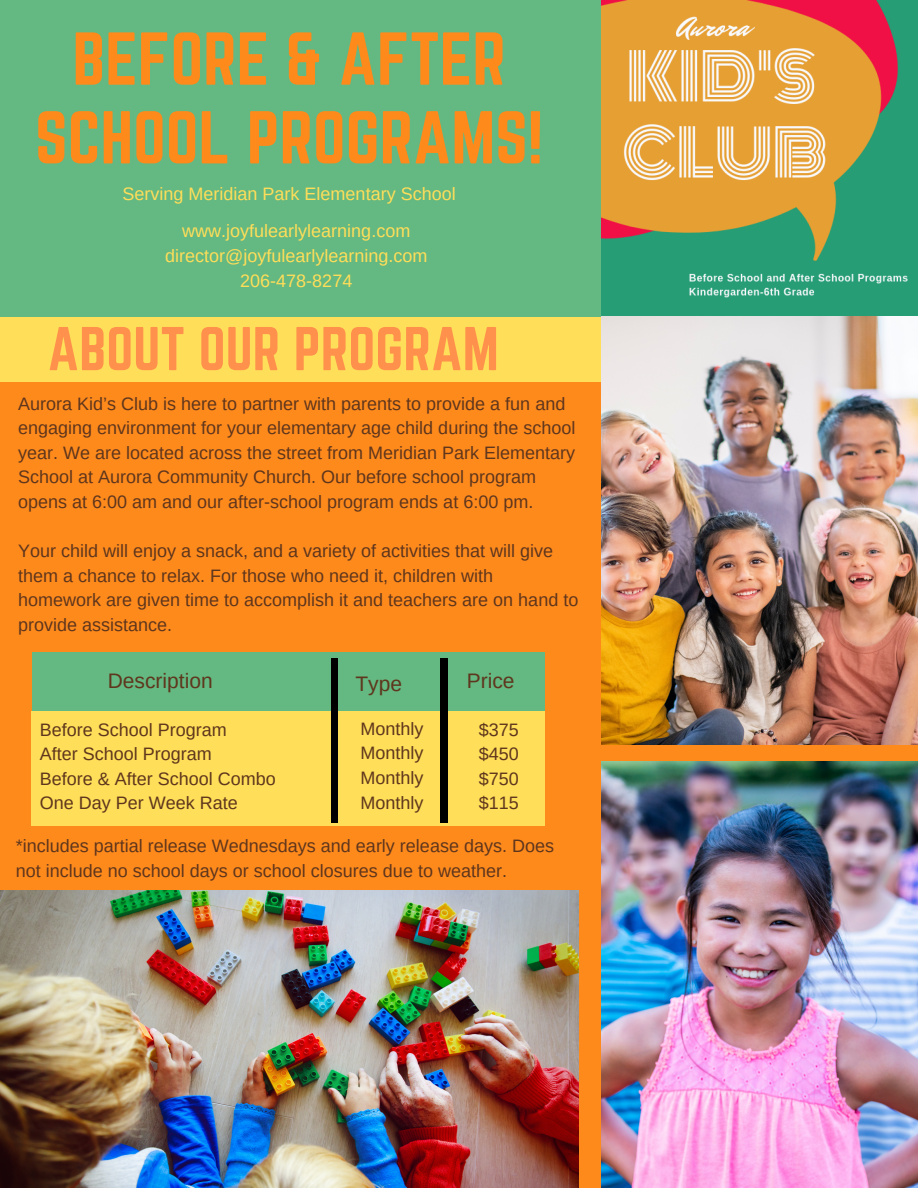
<style>
.page{position:relative;width:918px;height:1188px;background:#fff}
.page>*{position:absolute;margin:0;border:0;box-sizing:border-box;transform-origin:0 0}
.t1{font:65.4px/78.8px "Norwester";color:#ff8a1c;text-align:center}
.t2{font:54px "Norwester";color:#ff914d}
.t3{font:21px "Arimo";color:#5e361d}
.t4{font:18px/24.6px "Arimo";color:#5e361d}
.t5{font:18px "Arimo";color:#ffde59}
</style>
<div class="page">
<div style="left:0;top:467px;width:918px;height:721px;background:#ff8a1c"></div>
<div style="left:0;top:0;width:918px;height:794px;background:#ff8a1c"></div>
<div style="left:0;top:184px;width:602px;height:198px;background:#ffde59"></div>
<div style="left:0;top:0;width:602px;height:317px;background:#64b881"></div>
<img style="left:602px;top:1px;width:316px;height:743px">
<img style="left:602px;top:761px;width:316px;height:426px">
<img style="left:0;top:890px;width:579px;height:298px">
<div style="left:32px;top:652px;width:513px;height:59px;background:#64b881"></div>
<div style="left:32px;top:711px;width:513px;height:114px;background:#ffde59"></div>
<div style="left:332px;top:658px;width:6px;height:165px;background:#000"></div>
<div style="left:441px;top:658px;width:6px;height:165px;background:#000"></div>
<p class="t1" style="left:35px;top:19px;width:510px">BEFORE &amp; AFTER<br>SCHOOL PROGRAMS!</p>
<p class="t5" style="left:123px;top:184px;width:335px">Serving Meridian Park Elementary School</p>
<p class="t5" style="left:182px;top:221px;width:230px">www.joyfulearlylearning.com</p>
<p class="t5" style="left:165px;top:246px;width:264px">director@joyfulearlylearning.com</p>
<p class="t5" style="left:240px;top:270px;width:114px">206-478-8274</p>
<h1 class="t2" style="left:48px;top:316px;width:453px">ABOUT OUR PROGRAM</h1>
<p class="t4" style="left:18px;top:391px;width:559px">Aurora Kid’s Club is here to partner with parents to provide a fun and engaging environment for your elementary age child during the school year. We are located across the street from Meridian Park Elementary School at Aurora Community Church. Our before school program opens at 6:00 am and our after-school program ends at 6:00 pm.</p>
<p class="t4" style="left:18px;top:539px;width:562px">Your child will enjoy a snack, and a variety of activities that will give them a chance to relax. For those who need it, children with homework are given time to accomplish it and teachers are on hand to provide assistance.</p>
<p class="t3" style="left:108px;top:669px;width:106px">Description</p>
<p class="t3" style="left:355px;top:672px;width:48px">Type</p>
<h2 class="t3" style="left:467px;top:669px;width:49px">Price</h2>
<p class="t4" style="left:40px;top:717px;width:189px">Before School Program</p>
<p class="t4" style="left:40px;top:742px;width:174px">After School Program</p>
<h3 class="t4" style="left:40px;top:766px;width:238px">Before &amp; After School Combo</h3>
<h3 class="t4" style="left:40px;top:791px;width:200px">One Day Per Week Rate</h3>
<h3 class="t4" style="left:361px;top:716px;width:65px">Monthly</h3>
<p class="t4" style="left:361px;top:741px;width:65px">Monthly</p>
<p class="t4" style="left:361px;top:765px;width:65px">Monthly</p>
<p class="t4" style="left:361px;top:790px;width:65px">Monthly</p>
<p class="t4" style="left:479px;top:717px;width:42px">$375</p>
<p class="t4" style="left:479px;top:742px;width:42px">$450</p>
<p class="t4" style="left:479px;top:766px;width:42px">$750</p>
<p class="t4" style="left:479px;top:791px;width:42px">$115</p>
<p class="t4" style="left:16px;top:834px;width:540px">*includes partial release Wednesdays and early release days. Does not include no school days or school closures due to weather.</p>
</div>
